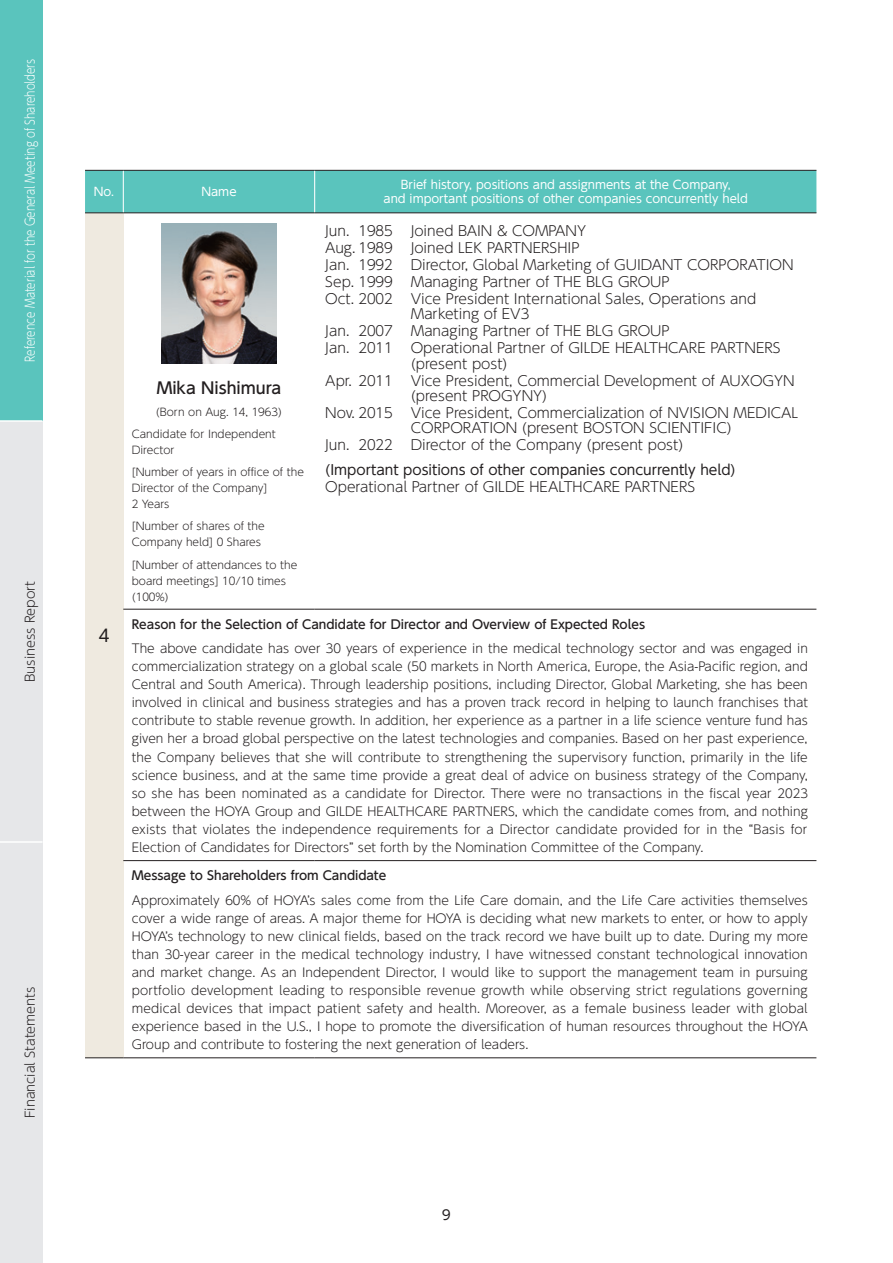
<style>
.page{position:relative;width:893px;height:1263px;background:#fff}
.page>*{position:absolute;margin:0;border:0;box-sizing:border-box;transform-origin:0 0}
.t1{font:16.95px "MO Clear Tone SG";color:#231f20}
.t2{font:500 15.9px "MO Clear Tone SG";color:#231f20}
.t3{font:300 13.8px/15.5px "MO Clear Tone SG";color:#231f20}
.t4{font:13.8px "MO Clear Tone SG";color:#231f20}
.t5{font:13.5px "MO Clear Tone SG";color:#231f20}
.t6{font:300 12.75px "MO Clear Tone SG";color:#fff;scale:.8 1}
.t7{font:300 12.75px "MO Clear Tone SG";color:#231f20}
.t8{font:300 12.15px/18px "MO Clear Tone SG";color:#231f20;text-align:justify}
.t9{font:500 12.15px "MO Clear Tone SG";color:#231f20}
.t10{font:11.7px/13.8px "MO Clear Tone SG";color:#fff;text-align:center}
.t11{font:300 10.65px/15.9px "MO Clear Tone SG";color:#231f20}
</style>
<div class="page">
<div style="left:85px;top:171px;width:731px;height:42px;background:#5ac4bd"></div>
<div style="left:85px;top:213px;width:38px;height:845px;background:#efeae0"></div>
<hr style="left:123px;top:609px;width:192px;height:1px;background:#231f20">
<hr style="left:315px;top:609px;width:501px;height:1px;background:#231f20">
<hr style="left:123px;top:860px;width:192px;height:1px;background:#231f20">
<hr style="left:315px;top:860px;width:501px;height:1px;background:#231f20">
<hr style="left:85px;top:1057px;width:38px;height:1px;background:#231f20">
<hr style="left:123px;top:1057px;width:192px;height:1px;background:#231f20">
<hr style="left:315px;top:1057px;width:501px;height:1px;background:#231f20">
<hr style="left:123px;top:171px;width:1px;height:42px;background:#fff">
<hr style="left:314px;top:171px;width:1px;height:42px;background:#fff">
<hr style="left:85px;top:170px;width:38px;height:1px;background:#231f20">
<hr style="left:123px;top:170px;width:192px;height:1px;background:#231f20">
<hr style="left:315px;top:170px;width:501px;height:1px;background:#231f20">
<hr style="left:85px;top:213px;width:38px;height:1px;background:#231f20">
<hr style="left:123px;top:213px;width:192px;height:1px;background:#231f20">
<hr style="left:315px;top:213px;width:501px;height:1px;background:#231f20">
<img style="left:162px;top:223px;width:114px;height:140px">
<div style="left:0;top:842px;width:43px;height:421px;background:#e6e7e9"></div>
<div style="left:0;top:421px;width:43px;height:421px;background:#e6e7e9"></div>
<div style="left:0;top:0;width:43px;height:421px;background:#5ac4bd"></div>
<hr style="left:0;top:420px;width:43px;height:2px;background:#fff">
<hr style="left:0;top:841px;width:43px;height:2px;background:#fff">
<p class="t6" style="left:21px;top:362px;width:380px;rotate:-90deg">Reference Material for the General Meeting of Shareholders</p>
<p class="t7" style="left:21px;top:682px;width:103px;rotate:-90deg">Business Report</p>
<p class="t7" style="left:21px;top:1118px;width:133px;rotate:-90deg">Financial Statements</p>
<p class="t10" style="left:94px;top:185px;width:22px">No.</p>
<p class="t10" style="left:201px;top:185px;width:37px">Name</p>
<p class="t10" style="left:384px;top:178px;width:366px">Brief history, positions and assignments at the Company,<br>and important positions of other companies concurrently held</p>
<h1 class="t1" style="left:99px;top:624px;width:12px">4</h1>
<p class="t3" style="left:325px;top:222px;width:69px">Jun. 1985</p>
<p class="t3" style="left:411px;top:222px;width:177px">Joined BAIN &amp; COMPANY</p>
<p class="t3" style="left:325px;top:239px;width:69px">Aug. 1989</p>
<p class="t3" style="left:411px;top:239px;width:170px">Joined LEK PARTNERSHIP</p>
<p class="t3" style="left:325px;top:256px;width:69px">Jan. 1992</p>
<p class="t3" style="left:411px;top:256px;width:384px">Director, Global Marketing of GUIDANT CORPORATION</p>
<p class="t3" style="left:325px;top:273px;width:69px">Sep. 1999</p>
<p class="t3" style="left:411px;top:273px;width:261px">Managing Partner of THE BLG GROUP</p>
<p class="t3" style="left:325px;top:290px;width:69px">Oct. 2002</p>
<p class="t3" style="left:411px;top:290px;width:347px">Vice President International Sales, Operations and<br>Marketing of EV3</p>
<p class="t3" style="left:325px;top:323px;width:69px">Jan. 2007</p>
<p class="t3" style="left:411px;top:323px;width:261px">Managing Partner of THE BLG GROUP</p>
<p class="t3" style="left:325px;top:340px;width:69px">Jan. 2011</p>
<p class="t3" style="left:411px;top:340px;width:371px">Operational Partner of GILDE HEALTHCARE PARTNERS (present post)</p>
<p class="t3" style="left:325px;top:372px;width:69px">Apr. 2011</p>
<p class="t3" style="left:411px;top:372px;width:385px">Vice President, Commercial Development of AUXOGYN (present PROGYNY)</p>
<p class="t3" style="left:325px;top:405px;width:69px">Nov. 2015</p>
<p class="t3" style="left:411px;top:405px;width:389px">Vice President, Commercialization of NVISION MEDICAL<br>CORPORATION (present BOSTON SCIENTIFIC)</p>
<p class="t3" style="left:325px;top:437px;width:69px">Jun. 2022</p>
<p class="t3" style="left:411px;top:437px;width:274px">Director of the Company (present post)</p>
<p class="t4" style="left:325px;top:460px;width:412px">(Important positions of other companies concurrently held)</p>
<p class="t3" style="left:325px;top:479px;width:371px">Operational Partner of GILDE HEALTHCARE PARTNERS</p>
<h2 class="t2" style="left:157px;top:377px;width:126px">Mika Nishimura</h2>
<p class="t11" style="left:132px;top:401px;width:152px;line-height:21.9px;text-indent:24px">(Born on Aug. 14, 1963)<br>Candidate for Independent</p>
<p class="t11" style="left:132px;top:439px;width:174px;line-height:22.4px">Director<br>[Number of years in office of the</p>
<p class="t11" style="left:132px;top:480px;width:137px">Director of the Company]<br>2 Years</p>
<p class="t11" style="left:132px;top:518px;width:134px">[Number of shares of the<br>Company held] 0 Shares</p>
<p class="t11" style="left:132px;top:557px;width:167px">[Number of attendances to the board meetings] 10/10 times (100%)</p>
<p class="t9" style="left:132px;top:616px;width:515px">Reason for the Selection of Candidate for Director and Overview of Expected Roles</p>
<p class="t8" style="left:132px;top:639px;width:678px">The above candidate has over 30 years of experience in the medical technology sector and was engaged in commercialization strategy on a global scale (50 markets in North America, Europe, the Asia-Pacific region, and Central and South America). Through leadership positions, including Director, Global Marketing, she has been involved in clinical and business strategies and has a proven track record in helping to launch franchises that contribute to stable revenue growth. In addition, her experience as a partner in a life science venture fund has given her a broad global perspective on the latest technologies and companies. Based on her past experience, the Company believes that she will contribute to strengthening the supervisory function, primarily in the life science business, and at the same time provide a great deal of advice on business strategy of the Company, so she has been nominated as a candidate for Director. There were no transactions in the fiscal year 2023 between the HOYA Group and GILDE HEALTHCARE PARTNERS, which the candidate comes from, and nothing exists that violates the independence requirements for a Director candidate provided for in the “Basis for Election of Candidates for Directors” set forth by the Nomination Committee of the Company.</p>
<p class="t9" style="left:132px;top:867px;width:256px">Message to Shareholders from Candidate</p>
<p class="t8" style="left:132px;top:891px;width:678px">Approximately 60% of HOYA’s sales come from the Life Care domain, and the Life Care activities themselves cover a wide range of areas. A major theme for HOYA is deciding what new markets to enter, or how to apply HOYA’s technology to new clinical fields, based on the track record we have built up to date. During my more than 30-year career in the medical technology industry, I have witnessed constant technological innovation and market change. As an Independent Director, I would like to support the management team in pursuing portfolio development leading to responsible revenue growth while observing strict regulations governing medical devices that impact patient safety and health. Moreover, as a female business leader with global experience based in the U.S., I hope to promote the diversification of human resources throughout the HOYA Group and contribute to fostering the next generation of leaders.</p>
<p class="t5" style="left:442px;top:1205px;width:10px">9</p>
</div>
